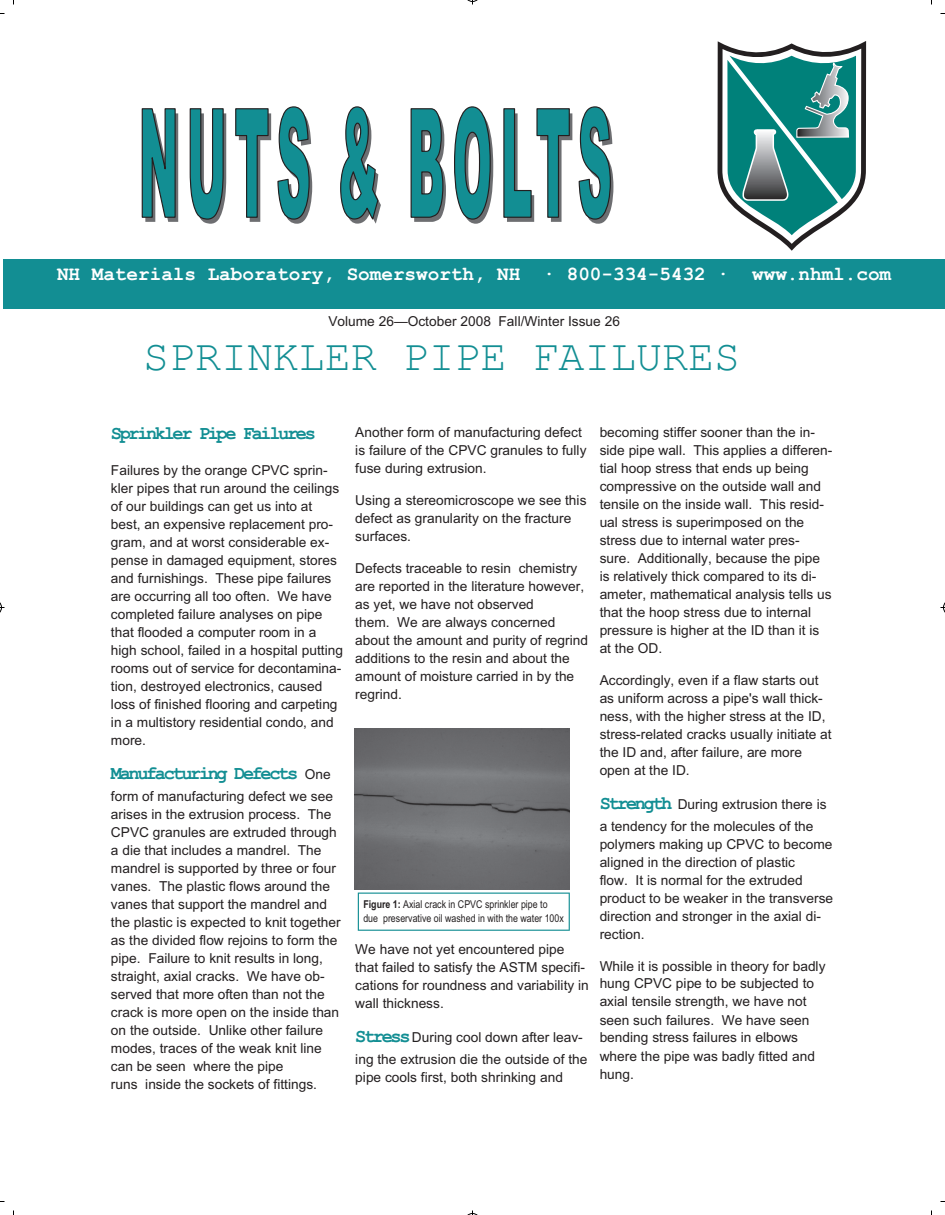
<style>
.page{position:relative;width:945px;height:1215px;background:#fff}
.page>*{position:absolute;margin:0;border:0;box-sizing:border-box;transform-origin:0 0}
.t1{font:43.2px "Courier New+T42+XRQXUB";color:#128e93}
.t2{font:19.35px "Courier New Bold+T42+NFPWDX";color:#fff}
.t3{font:18.6px "Courier New Bold+T42+NFPWDX";letter-spacing:-.125em;color:#128e93}
.t4{font:13.65px/18px "Arial+T42+KEOHYO";color:#231f20}
.t5{font:10.8px/14.1px "Arial Narrow+T42+RPWHLZ";color:#231f20}
.s1{font-family:"Arial+T42+KEOHYO";font-size:13.65px;color:#231f20}
.s2{font-family:"Arial Narrow Bold+T42+NTOBCO"}
.s3{font-family:"Courier New Bold+T42+NFPWDX";font-size:18.6px;color:#128e93}
</style>
<div class="page">
<svg style="left:592px;top:139px;width:21px;height:85px"></svg>
<svg style="left:141px;top:106px;width:471px;height:116px"></svg>
<div style="left:3px;top:259px;width:942px;height:50px;background:#128e93"></div>
<img style="left:354px;top:728px;width:216px;height:162px">
<svg style="left:358px;top:893px;width:212px;height:38px"></svg>
<svg style="left:717px;top:41px;width:150px;height:210px"></svg>
<svg style="left:467px;top:0;width:11px;height:5px"></svg>
<svg style="left:467px;top:1210px;width:11px;height:5px"></svg>
<svg style="left:0;top:602px;width:5px;height:11px"></svg>
<svg style="left:940px;top:602px;width:5px;height:11px"></svg>
<h2 class="t2" style="left:57px;top:262px;width:836px">NH Materials Laboratory, Somersworth, NH · 800-334-5432 · www.nhml.com</h2>
<p class="t4" style="left:328px;top:313px;width:293px">Volume 26—October 2008 Fall/Winter Issue 26</p>
<h1 class="t1" style="left:143px;top:330px;width:598px">SPRINKLER PIPE FAILURES</h1>
<h3 class="t3" style="left:111px;top:422px;width:206px">Sprinkler Pipe Failures</h3>
<p class="t4" style="left:111px;top:462px;width:234px">Failures by the orange CPVC sprin&shy;kler pipes that run around the ceilings of our buildings can get us into at best, an expensive replacement pro&shy;gram, and at worst considerable ex&shy;pense in damaged equipment, stores and furnishings. These pipe failures are occurring all too often. We have completed failure analyses on pipe that flooded a computer room in a high school, failed in a hospital putting rooms out of service for decontamina&shy;tion, destroyed electronics, caused loss of finished flooring and carpeting in a multistory residential condo, and more.</p>
<h3 class="t3" style="left:111px;top:762px;width:221px">Manufacturing Defects <span class="s1">One</span></h3>
<p class="t4" style="left:111px;top:788px;width:231px">form of manufacturing defect we see arises in the extrusion process. The CPVC granules are extruded through a die that includes a mandrel. The mandrel is supported by three or four vanes. The plastic flows around the vanes that support the mandrel and the plastic is expected to knit together as the divided flow rejoins to form the pipe. Failure to knit results in long, straight, axial cracks. We have ob&shy;served that more often than not the crack is more open on the inside than on the outside. Unlike other failure modes, traces of the weak knit line can be seen where the pipe<br>runs inside the sockets of fittings.</p>
<p class="t4" style="left:355px;top:424px;width:233px">Another form of manufacturing defect is failure of the CPVC granules to fully fuse during extrusion.</p>
<p class="t4" style="left:355px;top:492px;width:233px">Using a stereomicroscope we see this defect as granularity on the fracture surfaces.</p>
<p class="t4" style="left:355px;top:560px;width:234px">Defects traceable to resin chemistry are reported in the literature however, as yet, we have not observed<br>them. We are always concerned about the amount and purity of regrind additions to the resin and about the amount of moisture carried in by the regrind.</p>
<p class="t5" style="left:363px;top:898px;width:202px"><span class="s2">Figure 1:</span> Axial crack in CPVC sprinkler pipe to due preservative oil washed in with the water 100x</p>
<p class="t4" style="left:355px;top:941px;width:235px">We have not yet encountered pipe that failed to satisfy the ASTM specifi&shy;cations for roundness and variability in wall thickness.</p>
<p class="t4" style="left:355px;top:1028px;width:234px;line-height:21.3px"><span class="s3">Stress</span> During cool down after leav&shy;ing the extrusion die the outside of the</p>
<p class="t4" style="left:355px;top:1069px;width:209px">pipe cools first, both shrinking and</p>
<p class="t4" style="left:600px;top:424px;width:234px">becoming stiffer sooner than the in&shy;side pipe wall. This applies a differen&shy;tial hoop stress that ends up being compressive on the outside wall and tensile on the inside wall. This resid&shy;ual stress is superimposed on the stress due to internal water pres&shy;sure. Additionally, because the pipe is relatively thick compared to its di&shy;ameter, mathematical analysis tells us that the hoop stress due to internal pressure is higher at the ID than it is at the OD.</p>
<p class="t4" style="left:600px;top:672px;width:234px">Accordingly, even if a flaw starts out as uniform across a pipe's wall thick&shy;ness, with the higher stress at the ID, stress-related cracks usually initiate at the ID and, after failure, are more open at the ID.</p>
<p class="t4" style="left:600px;top:795px;width:228px;line-height:21.5px"><span class="s3">Strength</span> During extrusion there is a tendency for the molecules of the</p>
<p class="t4" style="left:600px;top:836px;width:235px">polymers making up CPVC to become aligned in the direction of plastic<br>flow. It is normal for the extruded product to be weaker in the transverse direction and stronger in the axial di&shy;rection.</p>
<p class="t4" style="left:600px;top:958px;width:227px">While it is possible in theory for badly hung CPVC pipe to be subjected to axial tensile strength, we have not seen such failures. We have seen bending stress failures in elbows where the pipe was badly fitted and hung.</p>
</div>
